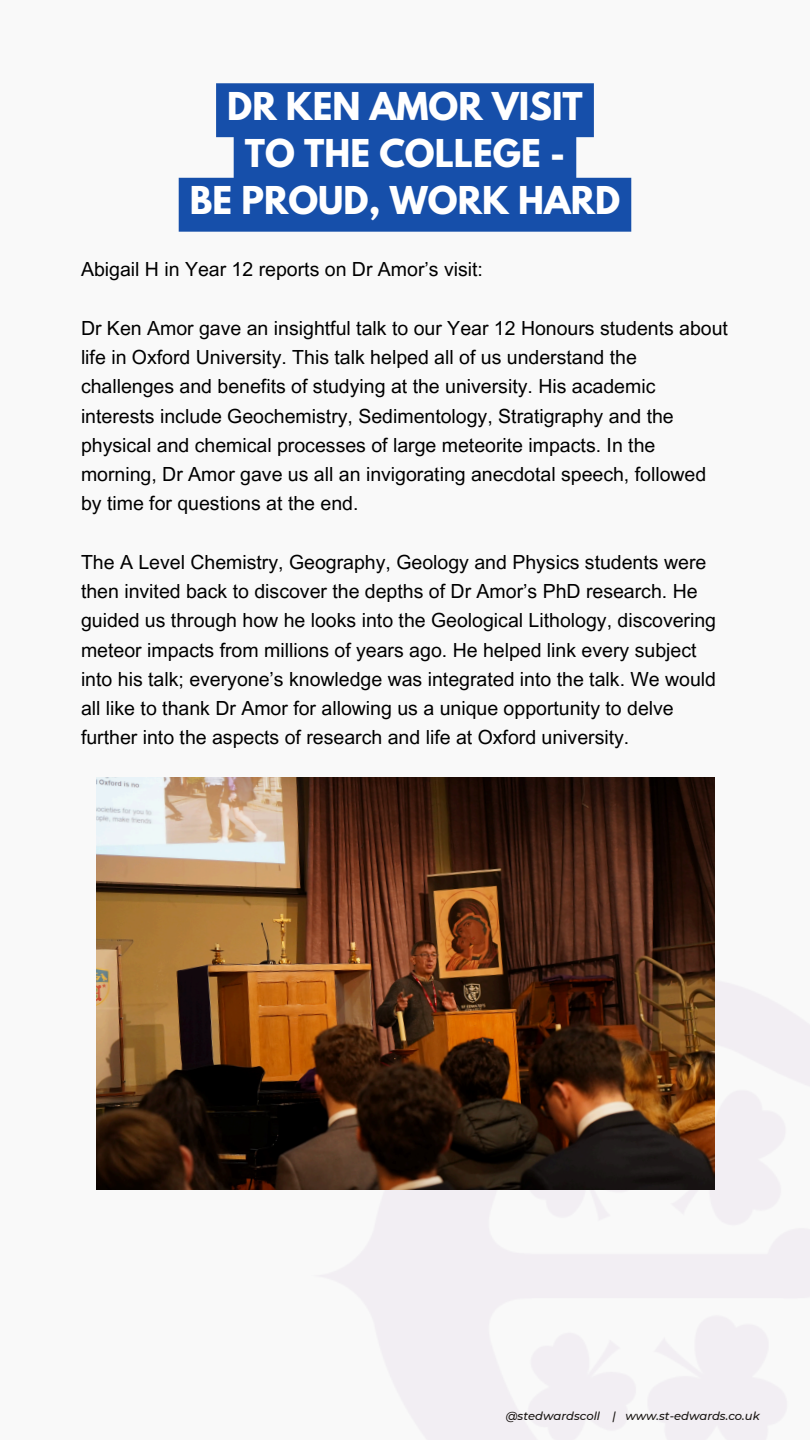
<style>
.page{position:relative;width:810px;height:1440px;background:#f9f9f9}
.page>*{position:absolute;margin:0;border:0;box-sizing:border-box;transform-origin:0 0}
.t1{font:700 34px/47.2px "League Spartan";color:#fff;text-align:center}
.t2{font:19.5px/29.2px "Arial MT Pro";color:#000}
.t3{font:italic 500 11.5px "Montserrat";color:#171310}
</style>
<div class="page">
<img style="left:321px;top:973px;width:489px;height:467px">
<img style="left:96px;top:778px;width:618px;height:412px">
<svg style="left:179px;top:83px;width:452px;height:149px;background:#3365b4"></svg>
<h1 class="t1" style="left:190px;top:87px;width:432px">DR KEN AMOR VISIT<br>TO THE COLLEGE -<br>BE PROUD, WORK HARD</h1>
<h2 class="t2" style="left:81px;top:257px;width:404px">Abigail H in Year 12 reports on Dr Amor’s visit:</h2>
<h2 class="t2" style="left:81px;top:316px;width:649px">Dr Ken Amor gave an insightful talk to our Year 12 Honours students about life in Oxford University. This talk helped all of us understand the challenges and benefits of studying at the university. His academic interests include Geochemistry, Sedimentology, Stratigraphy and the physical and chemical processes of large meteorite impacts. In the morning, Dr Amor gave us all an invigorating anecdotal speech, followed by time for questions at the end.</h2>
<p class="t2" style="left:81px;top:550px;width:637px">The A Level Chemistry, Geography, Geology and Physics students were then invited back to discover the depths of Dr Amor’s PhD research. He guided us through how he looks into the Geological Lithology, discovering meteor impacts from millions of years ago. He helped link every subject into his talk; everyone’s knowledge was integrated into the talk. We would all like to thank Dr Amor for allowing us a unique opportunity to delve further into the aspects of research and life at Oxford university.</p>
<h2 class="t3" style="left:506px;top:1409px;width:256px">@stedwardscoll | www.st-edwards.co.uk</h2>
</div>
